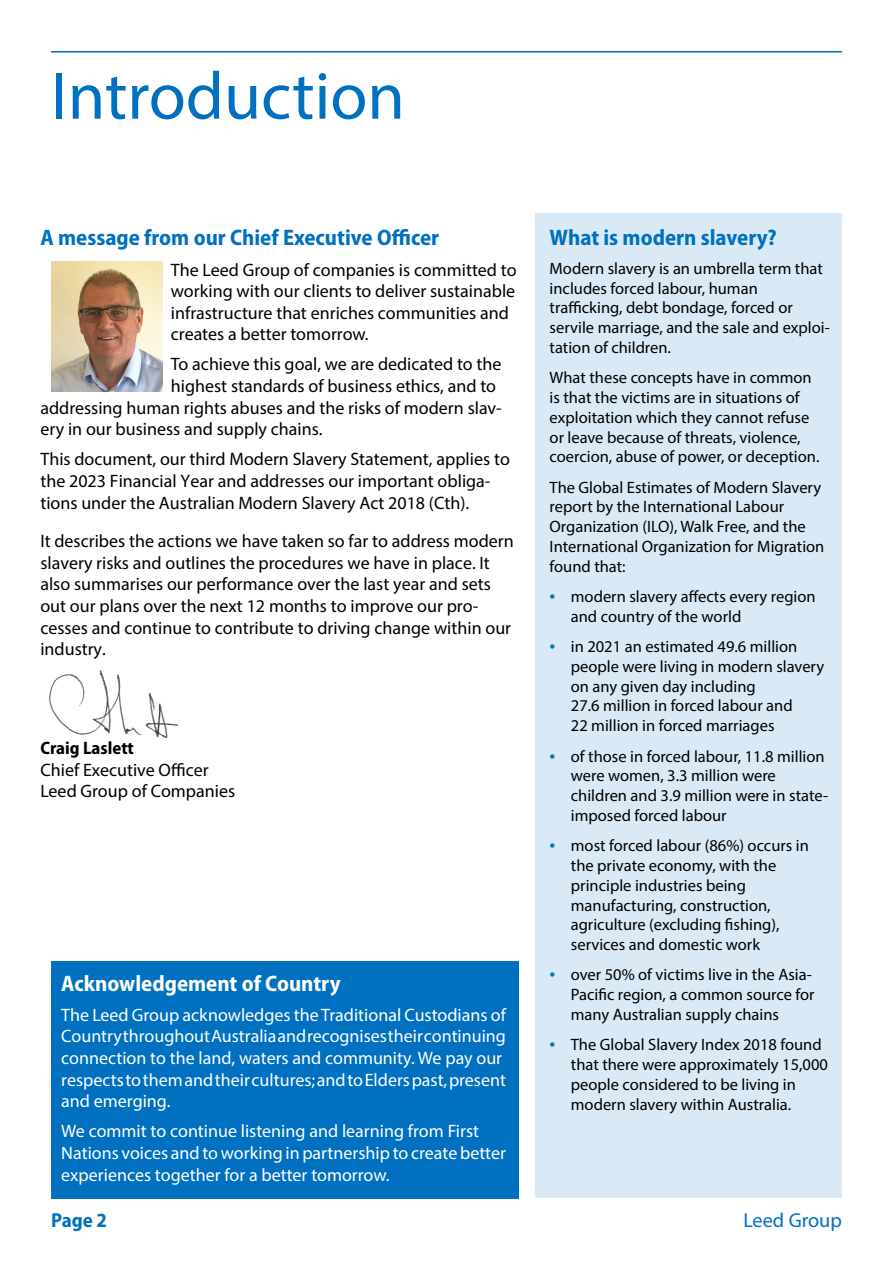
<style>
.page{position:relative;width:893px;height:1263px;background:#fff}
.page>*{position:absolute;margin:0;border:0;box-sizing:border-box;transform-origin:0 0}
.t1{font:67.5px "Myriad Pro";color:#0070c0}
.t2{font:700 semi-condensed 22.5px "Myriad Pro";color:#0070c0}
.t3{font:700 semi-condensed 22.5px "Myriad Pro";color:#fff}
.t4{font:20.25px "Myriad Pro";color:#0070c0}
.t5{font:700 semi-condensed 20.25px "Myriad Pro";color:#0070c0}
.t6{font:18px/21.6px "Myriad Pro";color:#000}
.t7{font:18px/21.6px "Myriad Pro";color:#fff}
.t8{font:700 semi-condensed 18px "Myriad Pro";color:#000}
.t9{font:16.5px/19.8px "Myriad Pro";color:#000}
.s1{font-size:21px;color:#007fb2}
</style>
<div class="page">
<hr style="left:51px;top:51px;width:791px;height:2px;background:#0070c0">
<div style="left:536px;top:213px;width:306px;height:985px;background:#d9eaf6"></div>
<div style="left:51px;top:961px;width:468px;height:237px;background:#0070c0"></div>
<img style="left:51px;top:261px;width:111px;height:131px">
<img style="left:50px;top:670px;width:127px;height:68px">
<h1 class="t1" style="left:51px;top:54px;width:355px">Introduction</h1>
<h2 class="t2" style="left:40px;top:223px;width:400px">A message from our Chief Executive Officer</h2>
<p class="t6" style="left:171px;top:258px;width:347px">The Leed Group of companies is committed to working with our clients to deliver sustainable infrastructure that enriches communities and creates a better tomorrow.</p>
<p class="t6" style="left:171px;top:353px;width:332px">To achieve this goal, we are dedicated to the</p>
<p class="t6" style="left:171px;top:375px;width:327px">highest standards of business ethics, and to</p>
<p class="t6" style="left:40px;top:397px;width:463px">addressing human rights abuses and the risks of modern slav-</p>
<p class="t6" style="left:40px;top:418px;width:284px">ery in our business and supply chains.</p>
<p class="t6" style="left:40px;top:448px;width:471px">This document, our third Modern Slavery Statement, applies to the 2023 Financial Year and addresses our important obliga&shy;tions under the Australian Modern Slavery Act 2018 (Cth).</p>
<p class="t6" style="left:40px;top:530px;width:475px">It describes the actions we have taken so far to address modern slavery risks and outlines the procedures we have in place. It also summarises our performance over the last year and sets out our plans over the next 12 months to improve our pro&shy;cesses and continue to contribute to driving change within our industry.</p>
<p class="t8" style="left:40px;top:736px;width:95px">Craig Laslett</p>
<p class="t6" style="left:40px;top:758px;width:196px">Chief Executive Officer<br>Leed Group of Companies</p>
<h2 class="t3" style="left:61px;top:969px;width:281px">Acknowledgement of Country</h2>
<p class="t7" style="left:61px;top:1004px;width:446px">The Leed Group acknowledges the Traditional Custodians of Country throughout Australia and recognises their continuing connection to the land, waters and community. We pay our respects to them and their cultures; and to Elders past, present and emerging.</p>
<p class="t7" style="left:61px;top:1120px;width:446px">We commit to continue listening and learning from First<br>Nations voices and to working in partnership to create better experiences together for a better tomorrow.</p>
<h2 class="t2" style="left:550px;top:223px;width:229px">What is modern slavery?</h2>
<p class="t9" style="left:550px;top:258px;width:282px">Modern slavery is an umbrella term that includes forced labour, human trafficking, debt bondage, forced or servile marriage, and the sale and exploi&shy;tation of children.</p>
<p class="t9" style="left:550px;top:367px;width:271px">What these concepts have in common is that the victims are in situations of exploitation which they cannot refuse or leave because of threats, violence, coercion, abuse of power, or deception.</p>
<p class="t9" style="left:550px;top:477px;width:276px">The Global Estimates of Modern Slavery report by the International Labour Organization (ILO), Walk Free, and the International Organization for Migration found that:</p>
<p class="t9" style="left:571px;top:586px;width:246px;text-indent:-21px"><span class="s1">•</span> modern slavery affects every region and country of the world</p>
<p class="t9" style="left:571px;top:636px;width:255px;text-indent:-21px"><span class="s1">•</span> in 2021 an estimated 49.6 million people were living in modern slavery on any given day including<br>27.6 million in forced labour and<br>22 million in forced marriages</p>
<p class="t9" style="left:571px;top:746px;width:259px;text-indent:-21px"><span class="s1">•</span> of those in forced labour, 11.8 million were women, 3.3 million were children and 3.9 million were in state&shy;imposed forced labour</p>
<p class="t9" style="left:571px;top:835px;width:239px;text-indent:-21px"><span class="s1">•</span> most forced labour (86%) occurs in the private economy, with the principle industries being manufacturing, construction, agriculture (excluding fishing), services and domestic work</p>
<p class="t9" style="left:571px;top:965px;width:245px;text-indent:-21px"><span class="s1">•</span> over 50% of victims live in the Asia-<br>Pacific region, a common source for many Australian supply chains</p>
<p class="t9" style="left:571px;top:1034px;width:259px;text-indent:-21px"><span class="s1">•</span> The Global Slavery Index 2018 found that there were approximately 15,000 people considered to be living in modern slavery within Australia.</p>
<p class="t5" style="left:51px;top:1207px;width:58px">Page 2</p>
<p class="t4" style="left:743px;top:1207px;width:100px">Leed Group</p>
</div>
